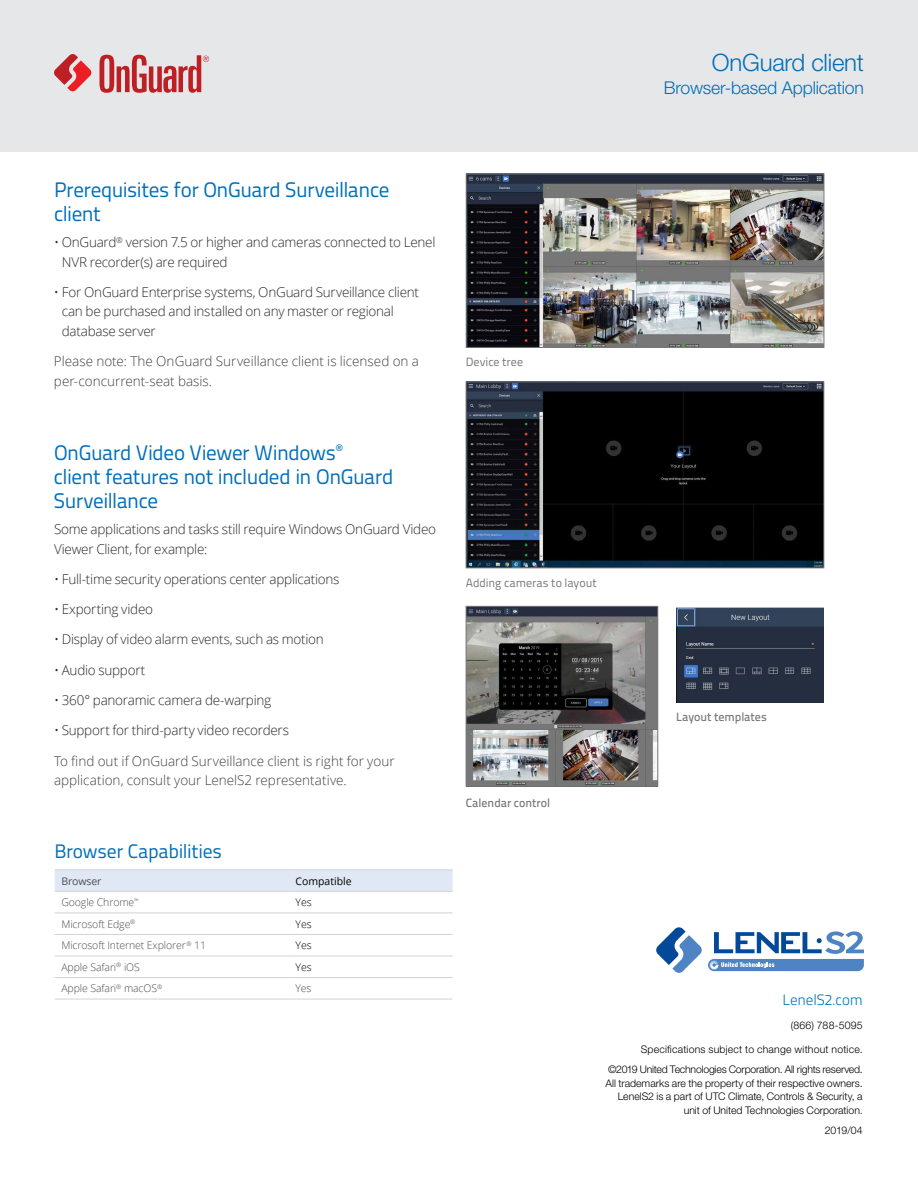
<style>
.page{position:relative;width:918px;height:1188px;background:#fff}
.page>*{position:absolute;margin:0;border:0;box-sizing:border-box;transform-origin:0 0}
.t1{font:300 24px "Helvetica Neue LT Pro";letter-spacing:-.01em;color:#006fba}
.t2{font:21px/24px "Titillium Text 22 L";letter-spacing:-.02em;color:#006fba}
.t3{font:19.5px "Titillium Text 22 L";letter-spacing:-.01em;color:#006fba}
.t4{font:300 17.7px "Helvetica Neue LT Pro";letter-spacing:-.01em;color:#006fba}
.t5{font:300 15px "Titillium Text 22 L";letter-spacing:-.015em;color:#0078bf}
.t6{font:300 13.5px/19.5px "Open Sans";letter-spacing:-.02em;color:#292829}
.t7{font:300 13.5px/19.5px "Open Sans";color:#414042}
.t8{font:12px "Titillium Text 22 L";color:#77787b}
.t9{font:500 12px "Titillium Text 22 L";color:#77787b}
.t10{font:300 10.5px/13.5px "Helvetica Neue LT Pro";color:#000;text-align:right}
.t11{font:300 10.5px "Open Sans";letter-spacing:-.01em;color:#4d4d4f}
.t12{font:300 10.5px "Helvetica Neue LT Pro";letter-spacing:.02em;color:#000}
.t13{font:300 10.5px "Open Sans";color:#000}
.t14{font:10.5px "Open Sans";color:#000}
.t15{font:10.5px "Open Sans";letter-spacing:-.01em;color:#4d4d4f}
</style>
<div class="page">
<div style="left:0;top:0;width:918px;height:151px;background:#e6e7e8"></div>
<svg style="left:54px;top:54px;width:38px;height:38px"></svg>
<svg style="left:99px;top:55px;width:110px;height:38px"></svg>
<img style="left:468px;top:176px;width:354px;height:170px">
<div style="left:466px;top:174px;width:358px;height:174px;border:1px solid #77787b"></div>
<div style="left:55px;top:870px;width:398px;height:21px;background:#e1e8f5"></div>
<hr style="left:55px;top:869px;width:234px;height:1px;background:#d1d3d4">
<hr style="left:289px;top:869px;width:164px;height:1px;background:#d1d3d4">
<hr style="left:55px;top:891px;width:234px;height:1px;background:#d1d3d4">
<hr style="left:289px;top:891px;width:164px;height:1px;background:#d1d3d4">
<hr style="left:55px;top:913px;width:234px;height:1px;background:#d1d3d4">
<hr style="left:289px;top:913px;width:164px;height:1px;background:#d1d3d4">
<hr style="left:55px;top:934px;width:234px;height:1px;background:#d1d3d4">
<hr style="left:289px;top:934px;width:164px;height:1px;background:#d1d3d4">
<hr style="left:55px;top:956px;width:234px;height:1px;background:#d1d3d4">
<hr style="left:289px;top:956px;width:164px;height:1px;background:#d1d3d4">
<hr style="left:55px;top:977px;width:234px;height:1px;background:#d1d3d4">
<hr style="left:289px;top:977px;width:164px;height:1px;background:#d1d3d4">
<hr style="left:55px;top:999px;width:234px;height:1px;background:#d1d3d4">
<hr style="left:289px;top:999px;width:164px;height:1px;background:#d1d3d4">
<svg style="left:656px;top:927px;width:46px;height:46px"></svg>
<svg style="left:708px;top:931px;width:156px;height:40px"></svg>
<img style="left:468px;top:384px;width:354px;height:182px">
<div style="left:466px;top:382px;width:358px;height:186px;border:1px solid #77787b"></div>
<img style="left:468px;top:608px;width:188px;height:176px">
<div style="left:466px;top:606px;width:192px;height:180px;border:1px solid #77787b"></div>
<img style="left:676px;top:608px;width:148px;height:94px">
<h1 class="t1" style="left:712px;top:48px;width:154px">OnGuard client</h1>
<h3 class="t4" style="left:664px;top:77px;width:202px">Browser-based Application</h3>
<h2 class="t2" style="left:54px;top:176px;width:337px">Prerequisites for OnGuard Surveillance client</h2>
<p class="t6" style="left:62px;top:232px;width:375px;text-indent:-8px">• OnGuard<sup>®</sup> version 7.5 or higher and cameras connected to Lenel<br>NVR recorder(s) are required</p>
<p class="t6" style="left:62px;top:282px;width:359px;text-indent:-8px">• For OnGuard Enterprise systems, OnGuard Surveillance client can be purchased and installed on any master or regional database server</p>
<p class="t7" style="left:54px;top:351px;width:366px">Please note: The OnGuard Surveillance client is licensed on a per-concurrent-seat basis.</p>
<h2 class="t2" style="left:54px;top:439px;width:341px">OnGuard Video Viewer Windows<sup>® </sup>client features not included in OnGuard<br>Surveillance</h2>
<p class="t6" style="left:54px;top:519px;width:384px">Some applications and tasks still require Windows OnGuard Video<br>Viewer Client, for example:</p>
<p class="t6" style="left:54px;top:569px;width:287px">• Full-time security operations center applications</p>
<p class="t6" style="left:54px;top:599px;width:101px">• Exporting video</p>
<p class="t6" style="left:54px;top:629px;width:271px">• Display of video alarm events, such as motion</p>
<p class="t6" style="left:54px;top:660px;width:93px">• Audio support</p>
<p class="t6" style="left:54px;top:690px;width:219px">• 360° panoramic camera de-warping</p>
<p class="t6" style="left:54px;top:720px;width:237px">• Support for third-party video recorders</p>
<p class="t7" style="left:54px;top:751px;width:342px">To find out if OnGuard Surveillance client is right for your application, consult your LenelS2 representative.</p>
<h3 class="t3" style="left:54px;top:837px;width:169px">Browser Capabilities</h3>
<p class="t15" style="left:61px;top:874px;width:42px">Browser</p>
<p class="t14" style="left:295px;top:874px;width:58px">Compatible</p>
<p class="t11" style="left:61px;top:895px;width:79px">Google Chrome<sup>™</sup></p>
<p class="t13" style="left:295px;top:895px;width:18px">Yes</p>
<p class="t11" style="left:61px;top:917px;width:76px">Microsoft Edge<sup>®</sup></p>
<p class="t13" style="left:295px;top:917px;width:18px">Yes</p>
<p class="t11" style="left:61px;top:938px;width:146px">Microsoft Internet Explorer<sup>®</sup> 11</p>
<p class="t13" style="left:295px;top:938px;width:18px">Yes</p>
<p class="t11" style="left:61px;top:960px;width:80px">Apple Safari<sup>®</sup> iOS</p>
<p class="t13" style="left:295px;top:960px;width:18px">Yes</p>
<p class="t11" style="left:61px;top:981px;width:102px">Apple Safari<sup>®</sup> macOS<sup>®</sup></p>
<p class="t11" style="left:295px;top:981px;width:17px">Yes</p>
<p class="t8" style="left:466px;top:353px;width:59px">Device tree</p>
<p class="t8" style="left:466px;top:574px;width:133px">Adding cameras to layout</p>
<p class="t9" style="left:466px;top:793px;width:86px">Calendar control</p>
<p class="t9" style="left:676px;top:708px;width:92px">Layout templates</p>
<p class="t5" style="left:783px;top:988px;width:82px">LenelS2.com</p>
<p class="t12" style="left:791px;top:1019px;width:73px">(866) 788-5095</p>
<p class="t10" style="left:608px;top:1039px;width:256px;line-height:20.2px">Specifications subject to change without notice.<br>©2019 United Technologies Corporation. All rights reserved.</p>
<p class="t10" style="left:605px;top:1076px;width:259px">All trademarks are the property of their respective owners.<br>LenelS2 is a part of UTC Climate, Controls &amp; Security, a unit of United Technologies Corporation.</p>
<p class="t10" style="left:825px;top:1123px;width:40px">2019/04</p>
</div>
